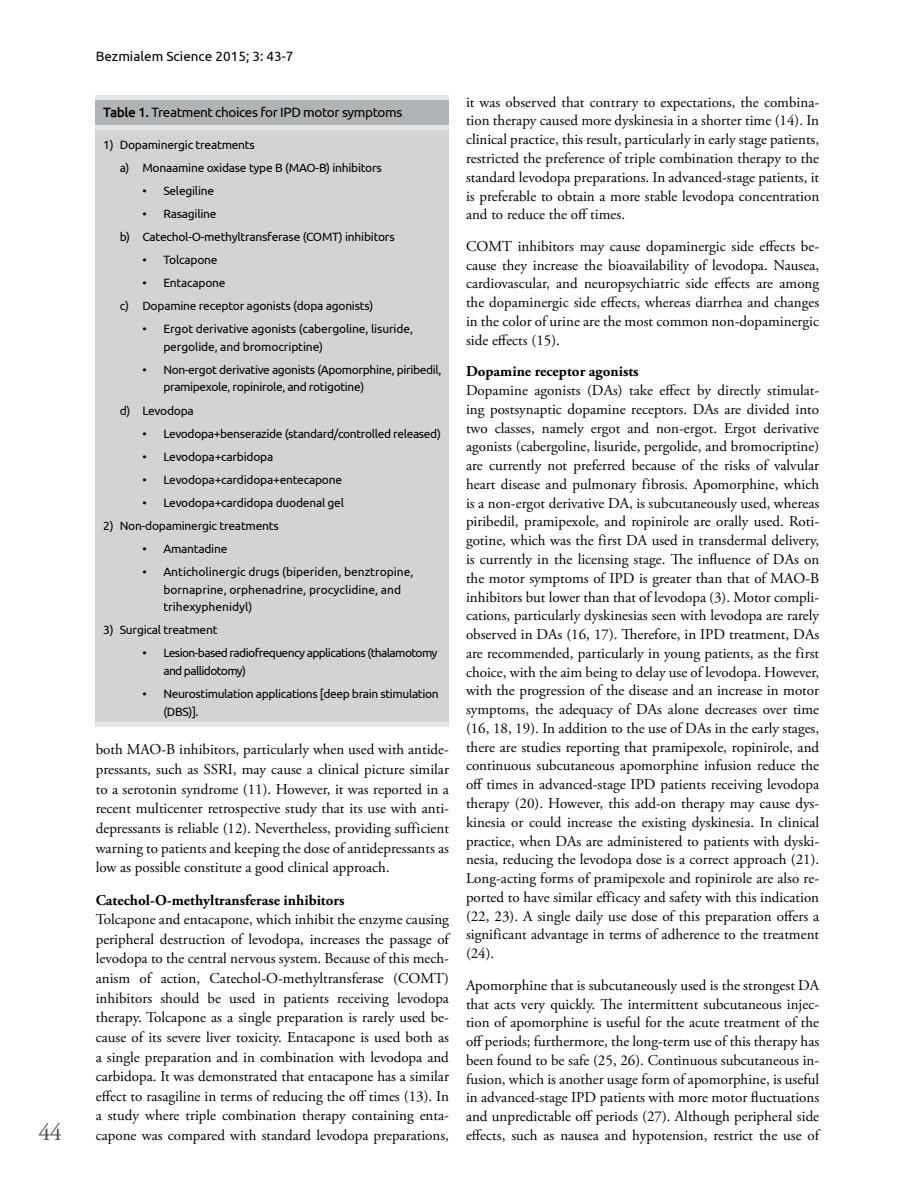
<style>
.page{position:relative;width:915px;height:1191px;background:#fff}
.page>*{position:absolute;margin:0;border:0;box-sizing:border-box;transform-origin:0 0}
.t1{font:24px "Adobe Garamond Pro";color:#4d4d4f}
.t2{font:15px/18.8px "Adobe Garamond Pro";color:#000;text-align:justify}
.t3{font:700 15px "Adobe Garamond Pro";color:#000}
.t4{font:13.5px "Ubuntu";letter-spacing:-.03em;color:#000}
.t5{font:13.5px "Ubuntu";color:#000}
.t6{font:12px/23.1px "Ubuntu";letter-spacing:-.02em;color:#000}
.t7{font:12px/17.5px "Ubuntu";color:#000}
.t8{font:12px/17.5px "Ubuntu";letter-spacing:-.05em;color:#000}
.s1{font-weight:500}
</style>
<div class="page">
<div style="left:96px;top:100px;width:353px;height:25px;background:#b1b4b6"></div>
<div style="left:96px;top:127px;width:353px;height:595px;background:#d1d3d4"></div>
<hr style="left:96px;top:125px;width:353px;height:4px;background:#e6e7e8">
<hr style="left:96px;top:96px;width:353px;height:4px;background:#e6e7e8">
<hr style="left:96px;top:722px;width:353px;height:4px;background:#e6e7e8">
<h1 class="t1" style="left:38px;top:1118px;width:25px">44</h1>
<p class="t5" style="left:96px;top:48px;width:199px">Bezmialem Science 2015; 3: 43-7</p>
<p class="t4" style="left:103px;top:104px;width:300px"><span class="s1">Table 1.</span> Treatment choices for IPD motor symptoms</p>
<p class="t6" style="left:120px;top:132px;width:263px;text-indent:-16px">1) Dopaminergic treatments<br>a) Monaamine oxidase type B (MAO-B) inhibitors</p>
<p class="t6" style="left:142px;top:179px;width:73px">• Selegiline</p>
<p class="t6" style="left:120px;top:202px;width:276px;text-indent:22px">• Rasagiline<br>b) Catechol-O-methyltransferase (COMT) inhibitors</p>
<p class="t6" style="left:142px;top:248px;width:77px">• Tolcapone</p>
<p class="t6" style="left:120px;top:271px;width:255px;text-indent:22px">• Entacapone<br>c) Dopamine receptor agonists (dopa agonists)</p>
<p class="t6" style="left:163px;top:320px;width:251px;line-height:17.5px;text-indent:-21px">• Ergot derivative agonists (cabergoline, lisuride, pergolide, and bromocriptine)</p>
<p class="t6" style="left:163px;top:360px;width:279px;line-height:17.5px;text-indent:-21px">• Non-ergot derivative agonists (Apomorphine, piribedil, pramipexole, ropinirole, and rotigotine)</p>
<p class="t6" style="left:120px;top:398px;width:76px">d) Levodopa</p>
<p class="t6" style="left:142px;top:421px;width:300px">• Levodopa+benserazide (standard/controlled released)</p>
<p class="t6" style="left:142px;top:444px;width:132px">• Levodopa+carbidopa</p>
<p class="t6" style="left:142px;top:467px;width:201px">• Levodopa+cardidopa+entecapone</p>
<p class="t6" style="left:142px;top:491px;width:203px">• Levodopa+cardidopa duodenal gel</p>
<p class="t6" style="left:103px;top:514px;width:177px">2) Non-dopaminergic treatments</p>
<p class="t6" style="left:142px;top:537px;width:87px">• Amantadine</p>
<p class="t7" style="left:163px;top:563px;width:251px;text-indent:-21px">• Anticholinergic drugs (biperiden, benztropine, bornaprine, orphenadrine, procyclidine, and trihexyphenidyl)</p>
<p class="t6" style="left:103px;top:618px;width:116px">3) Surgical treatment</p>
<p class="t8" style="left:163px;top:644px;width:275px;text-indent:-21px">• Lesion-based radiofrequency applications (thalamotomy and pallidotomy)</p>
<p class="t6" style="left:163px;top:684px;width:277px;line-height:17.5px;text-indent:-21px">• Neurostimulation applications [deep brain stimulation (DBS)].</p>
<p class="t2" style="left:96px;top:740px;width:354px;line-height:19.6px">both MAO-B inhibitors, particularly when used with antide&shy;pressants, such as SSRI, may cause a clinical picture similar to a serotonin syndrome (11). However, it was reported in a recent multicenter retrospective study that its use with anti&shy;depressants is reliable (12). Nevertheless, providing sufficient warning to patients and keeping the dose of antidepressants as low as possible constitute a good clinical approach.</p>
<p class="t3" style="left:96px;top:891px;width:250px">Catechol-O-methyltransferase inhibitors</p>
<p class="t2" style="left:96px;top:910px;width:354px;line-height:19.6px">Tolcapone and entacapone, which inhibit the enzyme causing peripheral destruction of levodopa, increases the passage of levodopa to the central nervous system. Because of this mech&shy;anism of action, Catechol-O-methyltransferase (COMT) inhibitors should be used in patients receiving levodopa therapy. Tolcapone as a single preparation is rarely used be&shy;cause of its severe liver toxicity. Entacapone is used both as a single preparation and in combination with levodopa and carbidopa. It was demonstrated that entacapone has a similar effect to rasagiline in terms of reducing the off times (13). In a study where triple combination therapy containing enta&shy;capone was compared with standard levodopa preparations,</p>
<p class="t2" style="left:466px;top:93px;width:354px">it was observed that contrary to expectations, the combina&shy;tion therapy caused more dyskinesia in a shorter time (14). In clinical practice, this result, particularly in early stage patients, restricted the preference of triple combination therapy to the standard levodopa preparations. In advanced-stage patients, it is preferable to obtain a more stable levodopa concentration and to reduce the off times.</p>
<p class="t2" style="left:466px;top:237px;width:354px">COMT inhibitors may cause dopaminergic side effects be&shy;cause they increase the bioavailability of levodopa. Nausea, cardiovascular, and neuropsychiatric side effects are among the dopaminergic side effects, whereas diarrhea and changes in the color of urine are the most common non-dopaminergic side effects (15).</p>
<p class="t3" style="left:466px;top:363px;width:174px">Dopamine receptor agonists</p>
<p class="t2" style="left:466px;top:381px;width:354px">Dopamine agonists (DAs) take effect by directly stimulat&shy;ing postsynaptic dopamine receptors. DAs are divided into two classes, namely ergot and non-ergot. Ergot derivative agonists (cabergoline, lisuride, pergolide, and bromocriptine) are currently not preferred because of the risks of valvular heart disease and pulmonary fibrosis. Apomorphine, which is a non-ergot derivative DA, is subcutaneously used, whereas piribedil, pramipexole, and ropinirole are orally used. Roti&shy;gotine, which was the first DA used in transdermal delivery, is currently in the licensing stage. The influence of DAs on the motor symptoms of IPD is greater than that of MAO-B inhibitors but lower than that of levodopa (3). Motor compli&shy;cations, particularly dyskinesias seen with levodopa are rarely observed in DAs (16, 17). Therefore, in IPD treatment, DAs are recommended, particularly in young patients, as the first choice, with the aim being to delay use of levodopa. However, with the progression of the disease and an increase in motor symptoms, the adequacy of DAs alone decreases over time (16, 18, 19). In addition to the use of DAs in the early stages, there are studies reporting that pramipexole, ropinirole, and continuous subcutaneous apomorphine infusion reduce the off times in advanced-stage IPD patients receiving levodopa therapy (20). However, this add-on therapy may cause dys&shy;kinesia or could increase the existing dyskinesia. In clinical practice, when DAs are administered to patients with dyski&shy;nesia, reducing the levodopa dose is a correct approach (21).<br>Long-acting forms of pramipexole and ropinirole are also re&shy;ported to have similar efficacy and safety with this indication (22, 23). A single daily use dose of this preparation offers a significant advantage in terms of adherence to the treatment (24).</p>
<p class="t2" style="left:466px;top:976px;width:354px">Apomorphine that is subcutaneously used is the strongest DA that acts very quickly. The intermittent subcutaneous injec&shy;tion of apomorphine is useful for the acute treatment of the off periods; furthermore, the long-term use of this therapy has been found to be safe (25, 26). Continuous subcutaneous in&shy;fusion, which is another usage form of apomorphine, is useful in advanced-stage IPD patients with more motor fluctuations and unpredictable off periods (27). Although peripheral side effects, such as nausea and hypotension, restrict the use of</p>
</div>
